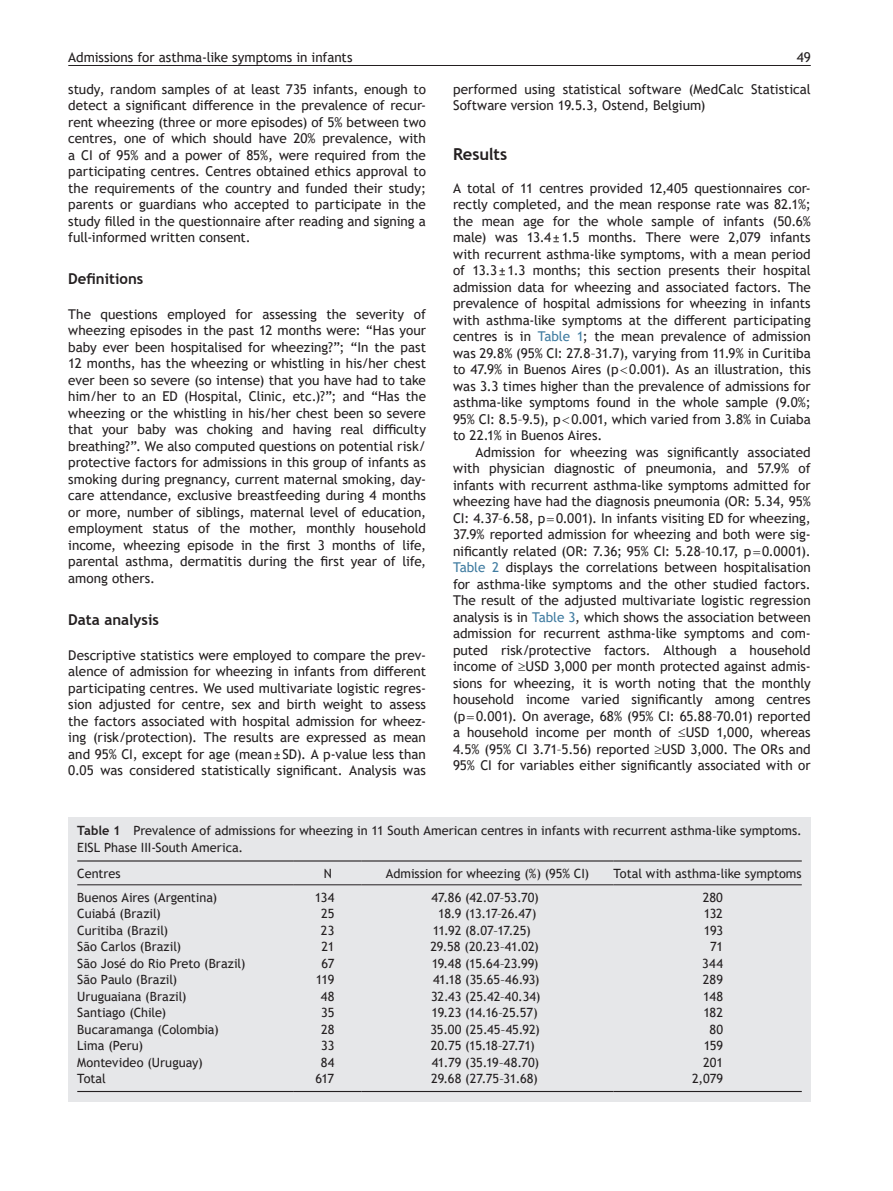
<style>
.page{position:relative;width:893px;height:1191px;background:#fff}
.page>*{position:absolute;margin:0;border:0;box-sizing:border-box;transform-origin:0 0}
.t1{font:700 16.5px "Trebuchet MS";letter-spacing:-.01em;color:#231f20}
.t2{font:700 15px "Trebuchet MS";color:#231f20}
.t3{font:13.5px/16.5px "Trebuchet MS";letter-spacing:-.005em;color:#231f20;text-align:justify}
.t4{font:12.75px/16.5px "Trebuchet MS";color:#231f20}
.t5{font:12.75px "Trebuchet MS";letter-spacing:-.025em;color:#231f20}
.s1{color:#3f7ba0}
.s2{font-weight:700}
</style>
<div class="page">
<hr style="left:68px;top:65px;width:743px;height:1px;background:#231f20">
<div style="left:68px;top:817px;width:743px;height:284px;background:#e6e7e9"></div>
<hr style="left:77px;top:1091px;width:217px;height:1px;background:#231f20">
<hr style="left:294px;top:1091px;width:68px;height:1px;background:#231f20">
<hr style="left:362px;top:1091px;width:251px;height:1px;background:#231f20">
<hr style="left:613px;top:1091px;width:189px;height:1px;background:#231f20">
<hr style="left:77px;top:860px;width:217px;height:1px;background:#231f20">
<hr style="left:294px;top:860px;width:68px;height:1px;background:#231f20">
<hr style="left:362px;top:860px;width:251px;height:1px;background:#231f20">
<hr style="left:613px;top:860px;width:189px;height:1px;background:#231f20">
<hr style="left:77px;top:884px;width:217px;height:1px;background:#231f20">
<hr style="left:294px;top:884px;width:68px;height:1px;background:#231f20">
<hr style="left:362px;top:884px;width:251px;height:1px;background:#231f20">
<hr style="left:613px;top:884px;width:189px;height:1px;background:#231f20">
<p class="t3" style="left:68px;top:48px;width:286px">Admissions for asthma-like symptoms in infants</p>
<p class="t3" style="left:797px;top:48px;width:16px">49</p>
<p class="t3" style="left:453px;top:81px;width:359px">performed using statistical software (MedCalc Statistical<br>Software version 19.5.3, Ostend, Belgium)</p>
<p class="t1" style="left:453px;top:144px;width:56px">Results</p>
<p class="t3" style="left:453px;top:180px;width:359px">A total of 11 centres provided 12,405 questionnaires cor&shy;rectly completed, and the mean response rate was 82.1%; the mean age for the whole sample of infants (50.6% male) was 13.4±1.5 months. There were 2,079 infants with recurrent asthma-like symptoms, with a mean period of 13.3±1.3 months; this section presents their hospital admission data for wheezing and associated factors. The prevalence of hospital admissions for wheezing in infants with asthma-like symptoms at the different participating centres is in <span class="s1">Table 1</span>; the mean prevalence of admission was 29.8% (95% CI: 27.8–31.7), varying from 11.9% in Curitiba to 47.9% in Buenos Aires (p 0.001). As an illustration, this was 3.3 times higher than the prevalence of admissions for asthma-like symptoms found in the whole sample (9.0%; 95% CI: 8.5–9.5), p 0.001, which varied from 3.8% in Cuiaba to 22.1% in Buenos Aires.</p>
<p class="t3" style="left:453px;top:444px;width:359px;text-indent:23px">Admission for wheezing was significantly associated with physician diagnostic of pneumonia, and 57.9% of infants with recurrent asthma-like symptoms admitted for wheezing have had the diagnosis pneumonia (OR: 5.34, 95% CI: 4.37–6.58, p 0.001). In infants visiting ED for wheezing, 37.9% reported admission for wheezing and both were sig&shy;nificantly related (OR: 7.36; 95% CI: 5.28–10.17, p 0.0001).<br><span class="s1">Table 2</span> displays the correlations between hospitalisation for asthma-like symptoms and the other studied factors.<br>The result of the adjusted multivariate logistic regression analysis is in <span class="s1">Table 3</span>, which shows the association between admission for recurrent asthma-like symptoms and com&shy;puted risk/protective factors. Although a household income of ≥USD 3,000 per month protected against admis&shy;sions for wheezing, it is worth noting that the monthly household income varied significantly among centres (p 0.001). On average, 68% (95% CI: 65.88–70.01) reported a household income per month of ≤USD 1,000, whereas 4.5% (95% CI 3.71–5.56) reported ≥USD 3,000. The ORs and 95% CI for variables either significantly associated with or</p>
<p class="t3" style="left:68px;top:81px;width:359px">study, random samples of at least 735 infants, enough to detect a significant difference in the prevalence of recur&shy;rent wheezing (three or more episodes) of 5% between two centres, one of which should have 20% prevalence, with a CI of 95% and a power of 85%, were required from the participating centres. Centres obtained ethics approval to the requirements of the country and funded their study; parents or guardians who accepted to participate in the study filled in the questionnaire after reading and signing a full-informed written consent.</p>
<p class="t2" style="left:68px;top:270px;width:77px">Definitions</p>
<p class="t3" style="left:68px;top:306px;width:359px">The questions employed for assessing the severity of wheezing episodes in the past 12 months were: “Has your baby ever been hospitalised for wheezing?”; “In the past 12 months, has the wheezing or whistling in his/her chest ever been so severe (so intense) that you have had to take him/her to an ED (Hospital, Clinic, etc.)?”; and “Has the wheezing or the whistling in his/her chest been so severe that your baby was choking and having real difficulty breathing?”. We also computed questions on potential risk/ protective factors for admissions in this group of infants as smoking during pregnancy, current maternal smoking, day&shy;care attendance, exclusive breastfeeding during 4 months or more, number of siblings, maternal level of education, employment status of the mother, monthly household income, wheezing episode in the first 3 months of life, parental asthma, dermatitis during the first year of life, among others.</p>
<p class="t2" style="left:68px;top:610px;width:92px">Data analysis</p>
<p class="t3" style="left:68px;top:646px;width:359px">Descriptive statistics were employed to compare the prev&shy;alence of admission for wheezing in infants from different participating centres. We used multivariate logistic regres&shy;sion adjusted for centre, sex and birth weight to assess the factors associated with hospital admission for wheez&shy;ing (risk/protection). The results are expressed as mean and 95% CI, except for age (mean±SD). A p-value less than 0.05 was considered statistically significant. Analysis was</p>
<p class="t4" style="left:77px;top:822px;width:726px"><span class="s2">Table 1</span> Prevalence of admissions for wheezing in 11 South American centres in infants with recurrent asthma-like symptoms.<br>EISL Phase III-South America.</p>
<p class="t4" style="left:77px;top:865px;width:45px">Centres</p>
<p class="t4" style="left:324px;top:865px;width:10px">N</p>
<p class="t4" style="left:386px;top:865px;width:205px">Admission for wheezing (%) (95% CI)</p>
<p class="t4" style="left:613px;top:865px;width:190px">Total with asthma-like symptoms</p>
<p class="t4" style="left:77px;top:889px;width:141px">Buenos Aires (Argentina)</p>
<p class="t4" style="left:315px;top:889px;width:21px">134</p>
<p class="t4" style="left:432px;top:889px;width:109px">47.86 (42.07–53.70)</p>
<p class="t4" style="left:703px;top:889px;width:22px">280</p>
<p class="t4" style="left:77px;top:905px;width:85px">Cuiabá (Brazil)</p>
<p class="t4" style="left:321px;top:905px;width:15px">25</p>
<p class="t4" style="left:438px;top:905px;width:100px">18.9 (13.17–26.47)</p>
<p class="t4" style="left:704px;top:905px;width:21px">132</p>
<p class="t4" style="left:77px;top:922px;width:92px">Curitiba (Brazil)</p>
<p class="t4" style="left:321px;top:922px;width:15px">23</p>
<p class="t4" style="left:433px;top:922px;width:100px">11.92 (8.07–17.25)</p>
<p class="t4" style="left:704px;top:922px;width:21px">193</p>
<p class="t4" style="left:77px;top:938px;width:105px">São Carlos (Brazil)</p>
<p class="t4" style="left:321px;top:938px;width:14px">21</p>
<p class="t4" style="left:430px;top:938px;width:110px">29.58 (20.23–41.02)</p>
<p class="t4" style="left:710px;top:938px;width:14px">71</p>
<p class="t4" style="left:77px;top:955px;width:170px">São José do Rio Preto (Brazil)</p>
<p class="t4" style="left:321px;top:955px;width:14px">67</p>
<p class="t4" style="left:432px;top:955px;width:108px">19.48 (15.64–23.99)</p>
<p class="t4" style="left:702px;top:955px;width:22px">344</p>
<p class="t4" style="left:77px;top:971px;width:101px">São Paulo (Brazil)</p>
<p class="t4" style="left:316px;top:971px;width:20px">119</p>
<p class="t5" style="left:433px;top:971px;width:108px">41.18 (35.65–46.93)</p>
<p class="t4" style="left:703px;top:971px;width:22px">289</p>
<p class="t4" style="left:77px;top:988px;width:111px">Uruguaiana (Brazil)</p>
<p class="t4" style="left:321px;top:988px;width:15px">48</p>
<p class="t4" style="left:431px;top:988px;width:111px">32.43 (25.42–40.34)</p>
<p class="t4" style="left:703px;top:988px;width:21px">148</p>
<p class="t4" style="left:77px;top:1004px;width:90px">Santiago (Chile)</p>
<p class="t4" style="left:321px;top:1004px;width:15px">35</p>
<p class="t5" style="left:432px;top:1004px;width:108px">19.23 (14.16–25.57)</p>
<p class="t4" style="left:703px;top:1004px;width:21px">182</p>
<p class="t4" style="left:77px;top:1021px;width:143px">Bucaramanga (Colombia)</p>
<p class="t4" style="left:321px;top:1021px;width:15px">28</p>
<p class="t4" style="left:430px;top:1021px;width:111px">35.00 (25.45–45.92)</p>
<p class="t4" style="left:709px;top:1021px;width:15px">80</p>
<p class="t4" style="left:77px;top:1037px;width:67px">Lima (Peru)</p>
<p class="t4" style="left:321px;top:1037px;width:15px">33</p>
<p class="t5" style="left:431px;top:1037px;width:105px">20.75 (15.18–27.71)</p>
<p class="t4" style="left:704px;top:1037px;width:21px">159</p>
<p class="t4" style="left:77px;top:1054px;width:127px">Montevideo (Uruguay)</p>
<p class="t4" style="left:321px;top:1054px;width:15px">84</p>
<p class="t4" style="left:432px;top:1054px;width:109px">41.79 (35.19–48.70)</p>
<p class="t4" style="left:703px;top:1054px;width:21px">201</p>
<p class="t4" style="left:77px;top:1070px;width:30px">Total</p>
<p class="t4" style="left:316px;top:1070px;width:20px">617</p>
<p class="t4" style="left:431px;top:1070px;width:108px">29.68 (27.75–31.68)</p>
<p class="t4" style="left:692px;top:1070px;width:32px">2,079</p>
</div>
